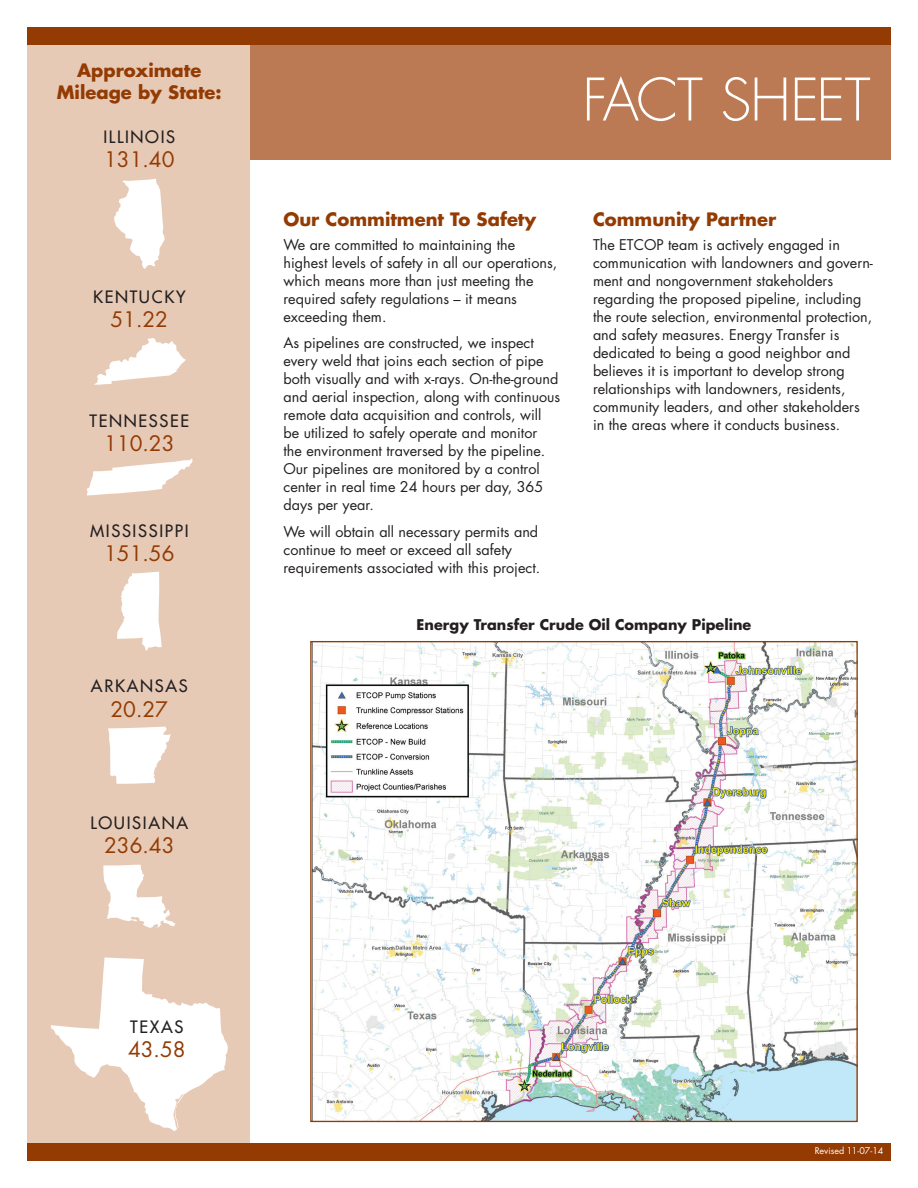
<style>
.page{position:relative;width:918px;height:1188px;background:#fff}
.page>*{position:absolute;margin:0;border:0;box-sizing:border-box;transform-origin:0 0}
.t1{font:300 57px "Futura";letter-spacing:-.025em;color:#fff}
.t2{font:20.85px "Futura";color:#933b03}
.t3{font:700 18px/21.6px "Futura";color:#933b03;text-align:center}
.t4{font:16.65px "Futura";letter-spacing:.1em;color:#231f20}
.t5{font:14.4px/18px "Futura";color:#231f20}
.t6{font:700 14.4px "Futura";color:#231f20}
.t7{font:9px "Futura";color:#fff}
</style>
<div class="page">
<div style="left:27px;top:27px;width:864px;height:133px;background:#bb7a53"></div>
<div style="left:27px;top:35px;width:222px;height:1114px;background:#e7cab6"></div>
<div style="left:27px;top:27px;width:864px;height:17px;background:#933b03"></div>
<div style="left:27px;top:1144px;width:864px;height:17px;background:#933b03"></div>
<img style="left:312px;top:643px;width:544px;height:477px">
<svg style="left:114px;top:179px;width:51px;height:90px"></svg>
<svg style="left:86px;top:459px;width:106px;height:36px"></svg>
<svg style="left:108px;top:727px;width:63px;height:57px"></svg>
<svg style="left:94px;top:338px;width:92px;height:47px"></svg>
<svg style="left:117px;top:572px;width:45px;height:79px"></svg>
<svg style="left:103px;top:865px;width:72px;height:63px"></svg>
<svg style="left:51px;top:957px;width:177px;height:174px"></svg>
<p class="t3" style="left:57px;top:59px;width:166px">Approximate<br>Mileage by State:</p>
<p class="t4" style="left:103px;top:126px;width:65px">ILLINOIS</p>
<h2 class="t2" style="left:104px;top:145px;width:72px">131.40</h2>
<p class="t4" style="left:93px;top:286px;width:94px">KE NTUCKY</p>
<h2 class="t2" style="left:111px;top:305px;width:59px">51.22</h2>
<p class="t4" style="left:90px;top:410px;width:60px">TENNESSEE</p>
<h2 class="t2" style="left:104px;top:429px;width:72px">110.23</h2>
<p class="t4" style="left:90px;top:520px;width:25px">MISSISSIPPI</p>
<h2 class="t2" style="left:104px;top:539px;width:72px">151.56</h2>
<p class="t4" style="left:91px;top:676px;width:76px">ARKANSAS</p>
<h2 class="t2" style="left:111px;top:695px;width:59px">20.27</h2>
<p class="t4" style="left:90px;top:812px;width:46px">LOUISIA</p>
<p class="t4" style="left:162px;top:812px;width:28px">NA</p>
<h2 class="t2" style="left:104px;top:831px;width:72px">236.43</h2>
<h1 class="t1" style="left:582px;top:63px;width:290px">FACT SHEET</h1>
<p class="t3" style="left:284px;top:208px;width:254px">Our Commitment To Safety</p>
<p class="t5" style="left:284px;top:235px;width:275px">We are committed to maintaining the highest levels of safety in all our operations, which means more than just meeting the required safety regulations – it means exceeding them.</p>
<p class="t5" style="left:284px;top:334px;width:278px">As pipelines are constructed, we inspect every weld that joins each section of pipe both visually and with x-rays. On-the-ground and aerial inspection, along with continuous remote data acquisition and controls, will be utilized to safely operate and monitor<br>the environment traversed by the pipeline.<br>Our pipelines are monitored by a control center in real time 24 hours per day, 365 days per year.</p>
<p class="t5" style="left:284px;top:522px;width:258px">We will obtain all necessary permits and continue to meet or exceed all safety requirements associated with this project.</p>
<p class="t3" style="left:593px;top:208px;width:185px">Community Partner</p>
<p class="t5" style="left:593px;top:235px;width:281px">The ETCOP team is actively engaged in communication with landowners and govern&shy;ment and nongovernment stakeholders regarding the proposed pipeline, including the route selection, environmental protection, and safety measures. Energy Transfer is dedicated to being a good neighbor and believes it is important to develop strong relationships with landowners, residents, community leaders, and other stakeholders in the areas where it conducts business.</p>
<p class="t6" style="left:417px;top:615px;width:336px">Energy Transfer Crude Oil Company Pipeline</p>
<p class="t4" style="left:130px;top:1016px;width:43px">TEXAS</p>
<h2 class="t2" style="left:128px;top:1035px;width:59px">43.58</h2>
<p class="t7" style="left:815px;top:1145px;width:70px">Revised 11-07-14</p>
</div>
